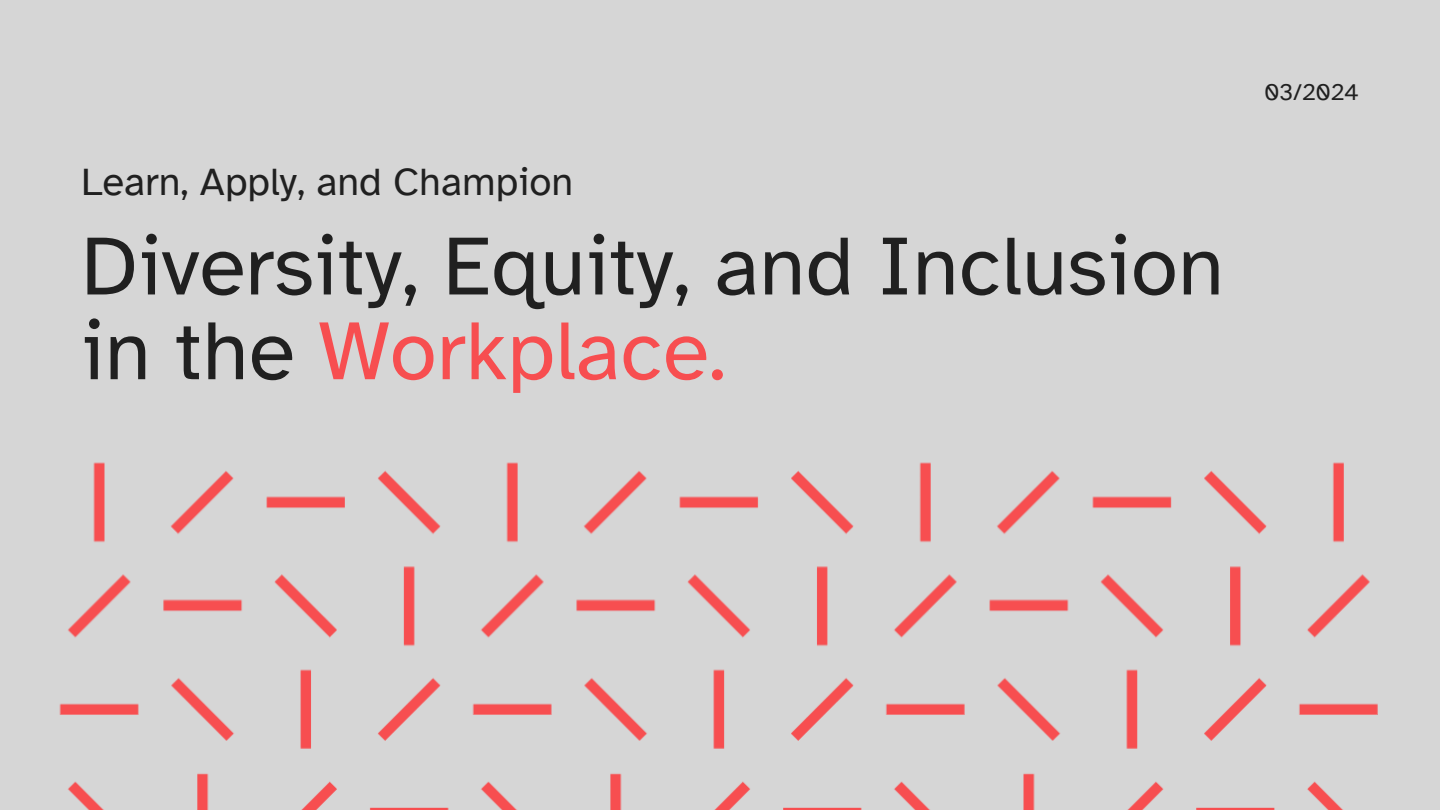
<style>
.page{position:relative;width:1440px;height:810px;background:#d6d6d6}
.page>*{position:absolute;margin:0;border:0;box-sizing:border-box;transform-origin:0 0}
.t1{font:85px/84.8px "Atkinson Hyperlegible";color:#202020}
.t2{font:40px "Atkinson Hyperlegible";color:#202020}
.t3{font:24px "Atkinson Hyperlegible";color:#202020}
.s1{color:#f74e50}
</style>
<div class="page">
<svg style="left:59px;top:462px;width:1319px;height:348px"></svg>
<h2 class="t2" style="left:81px;top:157px;width:494px">Learn, Apply, and Champion</h2>
<p class="t1" style="left:81px;top:224px;width:1145px">Diversity, Equity, and Inclusion in the <span class="s1">Workplace.</span></p>
<h1 class="t3" style="left:1264px;top:78px;width:96px">03/2024</h1>
</div>
